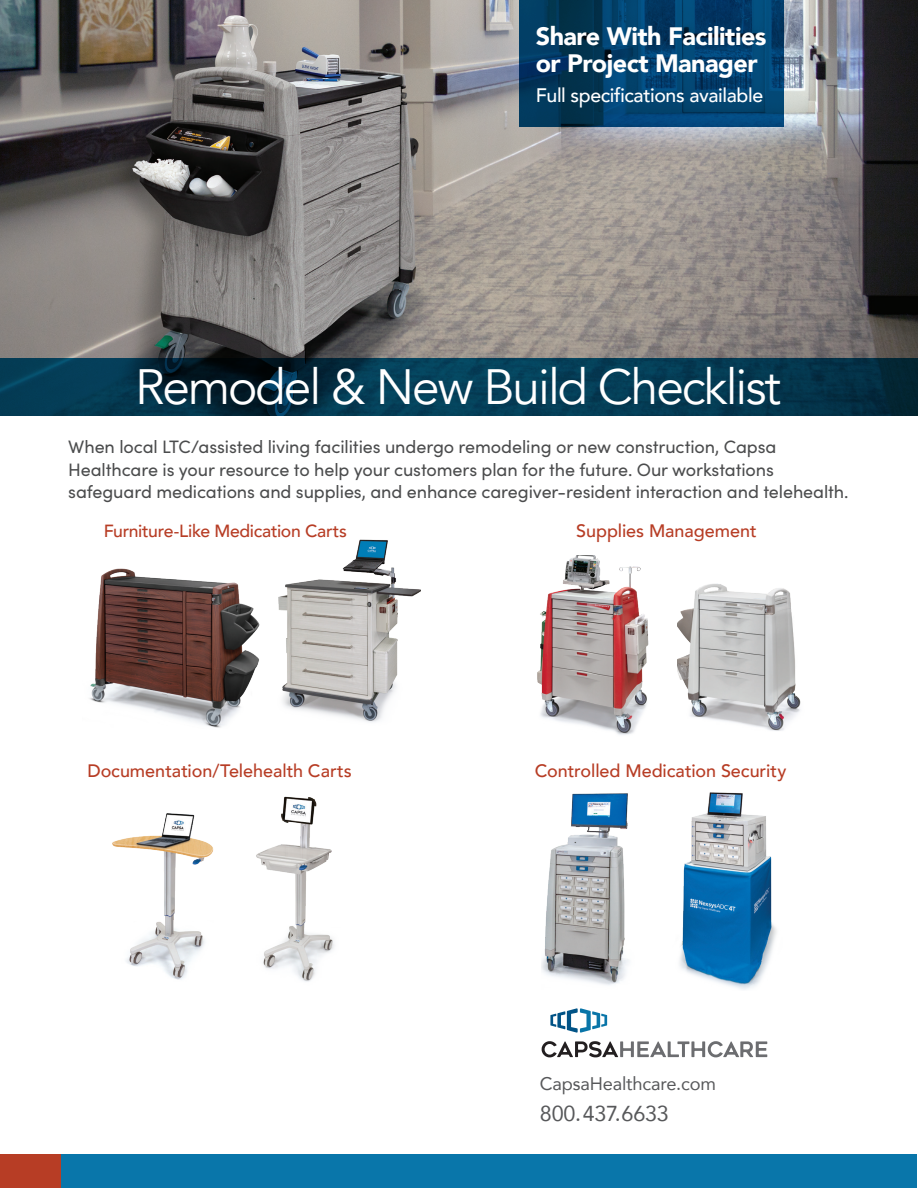
<style>
.page{position:relative;width:918px;height:1188px;background:#fff}
.page>*{position:absolute;margin:0;border:0;box-sizing:border-box;transform-origin:0 0}
.t1{font:49.5px "Avenir";letter-spacing:-.04em;color:#fff}
.t2{font:900 25.2px/27.5px "Avenir";letter-spacing:-.02em;color:#fff}
.t3{font:21.6px "Avenir";letter-spacing:-.01em;color:#57585a}
.t4{font:500 19.5px "Avenir";letter-spacing:-.02em;color:#fff}
.t5{font:18.3px "Avenir";letter-spacing:-.01em;color:#57585a}
.t6{font:18px/22.5px "Sofia Pro";letter-spacing:-.005em;color:#4b4c4d}
.t7{font:500 18px "Avenir";letter-spacing:-.005em;color:#b73d25}
.t8{font:500 17.55px "Avenir";letter-spacing:-.015em;color:#b73d25}
</style>
<div class="page">
<div style="left:59px;top:1154px;width:858px;height:34px;background:#0976aa"></div>
<div style="left:0;top:1154px;width:61px;height:34px;background:#b73d25"></div>
<svg style="left:542px;top:1041px;width:225px;height:16px"></svg>
<svg style="left:550px;top:1008px;width:57px;height:25px"></svg>
<img style="left:0;top:0;width:918px;height:358px">
<svg style="left:0;top:358px;width:918px;height:58px;background:#03344b"></svg>
<img style="left:89px;top:568px;width:171px;height:160px">
<img style="left:278px;top:539px;width:143px;height:183px">
<img style="left:256px;top:796px;width:78px;height:186px">
<img style="left:112px;top:814px;width:102px;height:166px">
<img style="left:537px;top:555px;width:112px;height:180px">
<img style="left:678px;top:583px;width:123px;height:148px">
<img style="left:679px;top:792px;width:98px;height:198px">
<img style="left:541px;top:793px;width:88px;height:192px">
<svg style="left:519px;top:0;width:265px;height:127px;background:#023d66"></svg>
<h2 class="t2" style="left:536px;top:22px;width:232px">Share With Facilities or Project Manager</h2>
<p class="t4" style="left:536px;top:78px;width:229px">Full specifications available</p>
<h1 class="t1" style="left:135px;top:358px;width:647px">Remodel &amp; New Build Checklist</h1>
<p class="t6" style="left:68px;top:435px;width:782px">When local LTC/assisted living facilities undergo remodeling or new construction, Capsa<br>Healthcare is your resource to help your customers plan for the future. Our workstations safeguard medications and supplies, and enhance caregiver-resident interaction and telehealth.</p>
<p class="t8" style="left:104px;top:516px;width:245px">Furniture-Like Medication Carts</p>
<p class="t7" style="left:576px;top:515px;width:182px">Supplies Management</p>
<p class="t7" style="left:87px;top:755px;width:266px">Documentation/Telehealth Carts</p>
<p class="t7" style="left:535px;top:755px;width:253px">Controlled Medication Security</p>
<p class="t5" style="left:540px;top:1069px;width:178px">CapsaHealthcare.com</p>
<p class="t3" style="left:540px;top:1097px;width:131px">800.437.6633</p>
</div>
